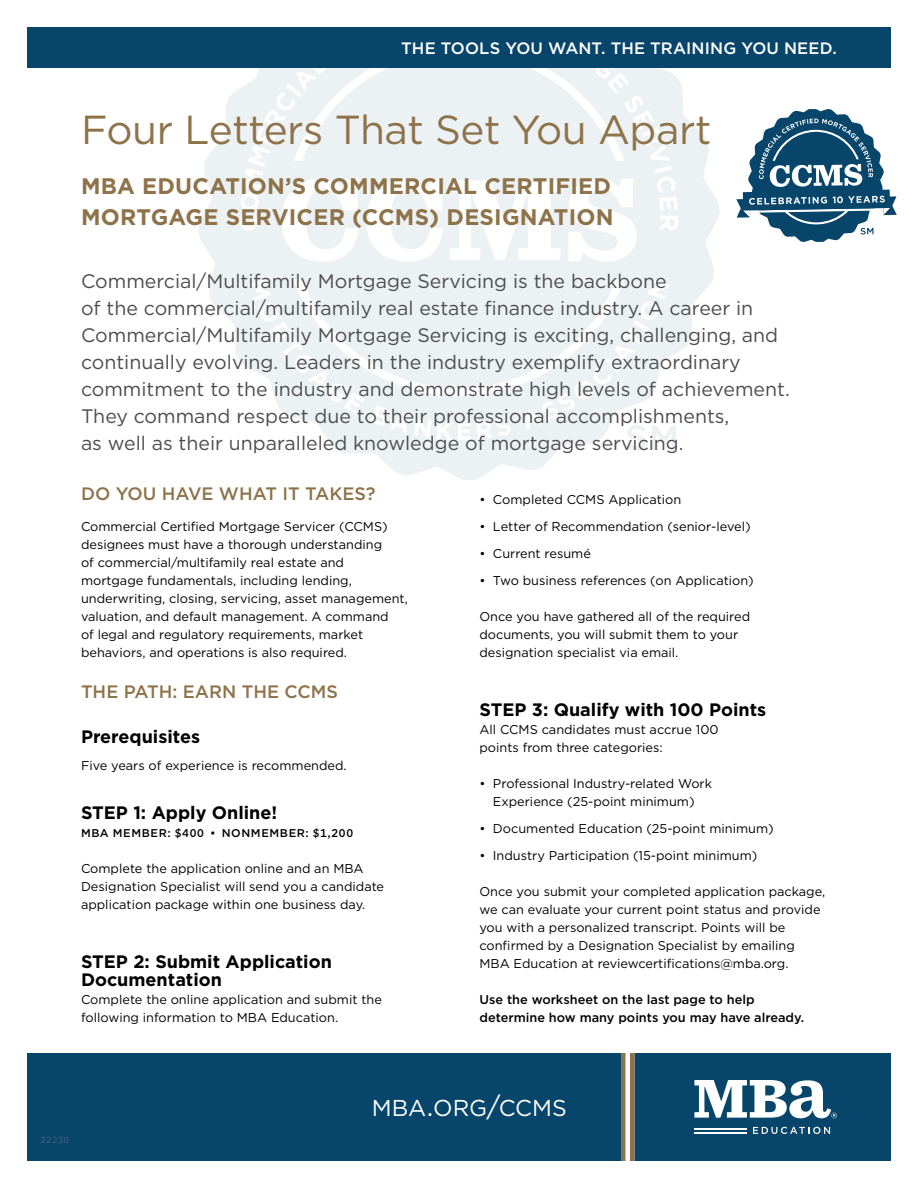
<style>
.page{position:relative;width:918px;height:1188px;background:#fff}
.page>*{position:absolute;margin:0;border:0;box-sizing:border-box;transform-origin:0 0}
.t1{font:40.5px "Gotham";letter-spacing:-.01em;color:#8e734a}
.t2{font:22.95px "Gotham Book SC850";letter-spacing:.005em;color:#fff}
.t3{font:700 22.5px/31.5px "Gotham";letter-spacing:.01em;color:#8e734a}
.t4{font:19.5px/27px "Gotham";color:#4d4d4f}
.t5{font:700 18px/18px "Gotham";color:#000}
.t6{font:500 18px "Gotham";color:#8e734a}
.t7{font:500 16.5px "Gotham";letter-spacing:.01em;color:#fff}
.t8{font:12.75px/18px "Gotham";color:#000}
.t9{font:500 12.75px/18px "Gotham";color:#000}
.t10{font:500 11.25px "Gotham";letter-spacing:.055em;color:#000}
.t11{font:9px "Gotham";letter-spacing:.04em;color:#4b6284}
.s1{font-size:27px}
</style>
<div class="page">
<div style="left:27px;top:1053px;width:864px;height:108px;background:#07456b"></div>
<hr style="left:694px;top:1132px;width:53px;height:2px;background:#fff">
<hr style="left:694px;top:1128px;width:53px;height:2px;background:#fff">
<svg style="left:753px;top:1127px;width:77px;height:7px"></svg>
<svg style="left:694px;top:1080px;width:143px;height:38px"></svg>
<svg style="left:625px;top:1053px;width:5px;height:108px"></svg>
<hr style="left:621px;top:1053px;width:4px;height:108px;background:#8e734a">
<hr style="left:630px;top:1053px;width:4px;height:108px;background:#8e734a">
<svg style="left:198px;top:80px;width:522px;height:399px"></svg>
<svg style="left:249px;top:279px;width:427px;height:171px"></svg>
<svg style="left:240px;top:68px;width:438px;height:194px"></svg>
<svg style="left:736px;top:109px;width:161px;height:133px"></svg>
<div style="left:27px;top:27px;width:864px;height:41px;background:#07456b"></div>
<p class="t7" style="left:401px;top:37px;width:437px">THE TOOLS YOU WANT. THE TRAINING YOU NEED.</p>
<h1 class="t1" style="left:81px;top:104px;width:632px">Four Letters That Set You Apart</h1>
<h3 class="t3" style="left:81px;top:170px;width:534px">MBA EDUCATION’S COMMERCIAL CERTIFIED<br>MORTGAGE SERVICER (CCMS) DESIGNATION</h3>
<p class="t4" style="left:81px;top:267px;width:710px">Commercial/Multifamily Mortgage Servicing is the backbone<br>of the commercial/multifamily real estate finance industry. A career in Commercial/Multifamily Mortgage Servicing is exciting, challenging, and continually evolving. Leaders in the industry exemplify extraordinary commitment to the industry and demonstrate high levels of achievement.<br>They command respect due to their professional accomplishments,<br>as well as their unparalleled knowledge of mortgage servicing.</p>
<h3 class="t6" style="left:81px;top:481px;width:296px">DO YOU HAVE WHAT IT TAKES?</h3>
<p class="t8" style="left:81px;top:517px;width:328px">Commercial Certified Mortgage Servicer (CCMS) designees must have a thorough understanding<br>of commercial/multifamily real estate and mortgage fundamentals, including lending, underwriting, closing, servicing, asset management, valuation, and default management. A command<br>of legal and regulatory requirements, market behaviors, and operations is also required.</p>
<h3 class="t6" style="left:81px;top:679px;width:259px">THE PATH: EARN THE CCMS</h3>
<h3 class="t5" style="left:81px;top:727px;width:121px">Prerequisites</h3>
<p class="t8" style="left:81px;top:756px;width:267px">Five years of experience is recommended.</p>
<h3 class="t5" style="left:81px;top:804px;width:198px">STEP 1: Apply Online!</h3>
<p class="t10" style="left:81px;top:826px;width:274px">MBA MEMBER: $400 • NONMEMBER: $1,200</p>
<p class="t8" style="left:81px;top:859px;width:305px">Complete the application online and an MBA<br>Designation Specialist will send you a candidate application package within one business day.</p>
<p class="t8" style="left:479px;top:490px;width:203px">• Completed CCMS Application</p>
<p class="t8" style="left:479px;top:517px;width:273px">• Letter of Recommendation (senior-level)</p>
<p class="t8" style="left:479px;top:544px;width:113px">• Current resumé</p>
<p class="t8" style="left:479px;top:571px;width:276px">• Two business references (on Application)</p>
<p class="t8" style="left:479px;top:607px;width:272px">Once you have gathered all of the required documents, you will submit them to your designation specialist via email.</p>
<h3 class="t5" style="left:479px;top:700px;width:288px">STEP 3: Qualify with 100 Points</h3>
<p class="t8" style="left:479px;top:720px;width:241px">All CCMS candidates must accrue 100 points from three categories:</p>
<p class="t8" style="left:479px;top:774px;width:234px;text-align:center">• Professional Industry-related Work<br>Experience (25-point minimum)</p>
<p class="t8" style="left:479px;top:819px;width:296px">• Documented Education (25-point minimum)</p>
<p class="t8" style="left:479px;top:846px;width:279px">• Industry Participation (15-point minimum)</p>
<p class="t8" style="left:479px;top:882px;width:347px">Once you submit your completed application package, we can evaluate your current point status and provide you with a personalized transcript. Points will be confirmed by a Designation Specialist by emailing MBA Education at reviewcertifications@mba.org.</p>
<p class="t9" style="left:479px;top:990px;width:326px">Use the worksheet on the last page to help determine how many points you may have already.</p>
<h3 class="t5" style="left:81px;top:952px;width:252px">STEP 2: Submit Application<br>Documentation</h3>
<p class="t8" style="left:81px;top:990px;width:302px">Complete the online application and submit the following information to MBA Education.</p>
<p class="t11" style="left:40px;top:1134px;width:30px">22238</p>
<h2 class="t2" style="left:372px;top:1093px;width:197px">MBA<span class="s1">.</span>ORG<span class="s1">/</span>CCMS</h2>
</div>
